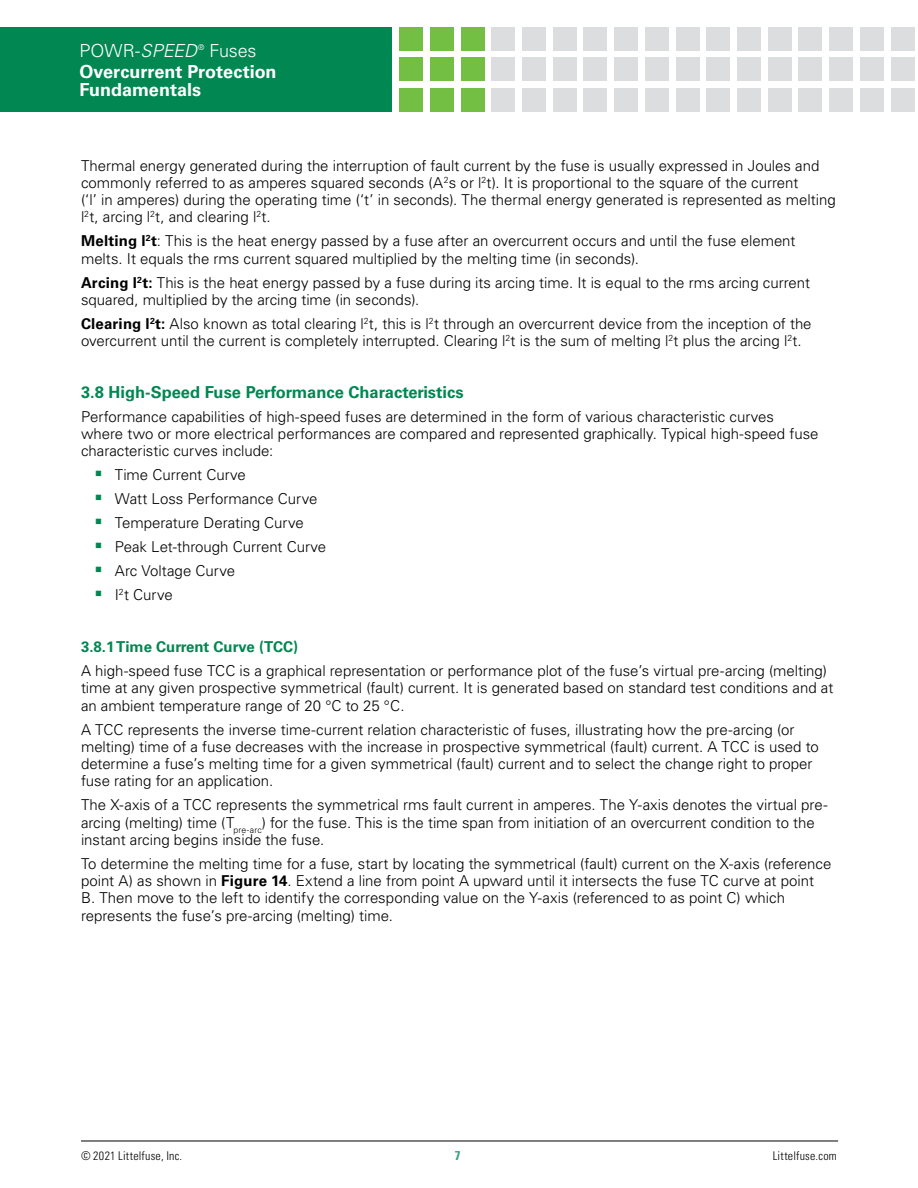
<style>
.page{position:relative;width:918px;height:1188px;background:#fff}
.page>*{position:absolute;margin:0;border:0;box-sizing:border-box;transform-origin:0 0}
.t1{font:700 18px/18px "Univers LT Std";color:#fff}
.t2{font:300 18px "Univers LT Std";letter-spacing:-.01em;color:#fff}
.Body_text{font:700 16.5px "Univers LT Std";color:#008752}
.Bullets_1{font:300 15px/17.2px "Univers LT Std";color:#000}
.Bulletted_list{font:300 15px/17.2px "Univers LT Std";color:#000}
.Body_text-2{font:300 15px/17.2px "Univers LT Std";color:#000}
.Body_text-3{font:700 15px "Univers LT Std";color:#008752}
.t3{font:700 condensed 12.75px "Univers LT Std";color:#35a17a}
.t4{font:300 condensed 12px "Univers LT Std";letter-spacing:.02em;color:#000}
.t5{font:300 7.8px "Univers LT Std";color:#fff}
.s1{font-style:italic}
.s2{font-weight:700}
.s3{color:#008752}
</style>
<div class="page">
<hr style="left:81px;top:1141px;width:757px;height:1px;background:#000">
<div style="left:0;top:27px;width:392px;height:85px;background:#008752"></div>
<div style="left:399px;top:27px;width:24px;height:23px;background:#72bf44"></div>
<div style="left:399px;top:58px;width:24px;height:23px;background:#72bf44"></div>
<div style="left:399px;top:88px;width:24px;height:24px;background:#72bf44"></div>
<div style="left:430px;top:27px;width:24px;height:23px;background:#72bf44"></div>
<div style="left:430px;top:58px;width:24px;height:23px;background:#72bf44"></div>
<div style="left:430px;top:88px;width:24px;height:24px;background:#72bf44"></div>
<div style="left:461px;top:27px;width:23px;height:23px;background:#72bf44"></div>
<div style="left:461px;top:58px;width:23px;height:23px;background:#72bf44"></div>
<div style="left:461px;top:88px;width:23px;height:24px;background:#72bf44"></div>
<div style="left:491px;top:27px;width:24px;height:23px;background:#dcddde"></div>
<div style="left:491px;top:58px;width:24px;height:23px;background:#dcddde"></div>
<div style="left:491px;top:88px;width:24px;height:24px;background:#dcddde"></div>
<div style="left:522px;top:27px;width:24px;height:23px;background:#dcddde"></div>
<div style="left:522px;top:58px;width:24px;height:23px;background:#dcddde"></div>
<div style="left:522px;top:88px;width:24px;height:24px;background:#dcddde"></div>
<div style="left:553px;top:27px;width:23px;height:23px;background:#dcddde"></div>
<div style="left:553px;top:58px;width:23px;height:23px;background:#dcddde"></div>
<div style="left:553px;top:88px;width:23px;height:24px;background:#dcddde"></div>
<div style="left:584px;top:27px;width:23px;height:23px;background:#dcddde"></div>
<div style="left:584px;top:58px;width:23px;height:23px;background:#dcddde"></div>
<div style="left:584px;top:88px;width:23px;height:24px;background:#dcddde"></div>
<div style="left:614px;top:27px;width:24px;height:23px;background:#dcddde"></div>
<div style="left:614px;top:58px;width:24px;height:23px;background:#dcddde"></div>
<div style="left:614px;top:88px;width:24px;height:24px;background:#dcddde"></div>
<div style="left:645px;top:27px;width:24px;height:23px;background:#dcddde"></div>
<div style="left:645px;top:58px;width:24px;height:23px;background:#dcddde"></div>
<div style="left:645px;top:88px;width:24px;height:24px;background:#dcddde"></div>
<div style="left:676px;top:27px;width:23px;height:23px;background:#dcddde"></div>
<div style="left:676px;top:58px;width:23px;height:23px;background:#dcddde"></div>
<div style="left:676px;top:88px;width:23px;height:24px;background:#dcddde"></div>
<div style="left:707px;top:27px;width:23px;height:23px;background:#dcddde"></div>
<div style="left:707px;top:58px;width:23px;height:23px;background:#dcddde"></div>
<div style="left:707px;top:88px;width:23px;height:24px;background:#dcddde"></div>
<div style="left:737px;top:27px;width:24px;height:23px;background:#dcddde"></div>
<div style="left:737px;top:58px;width:24px;height:23px;background:#dcddde"></div>
<div style="left:737px;top:88px;width:24px;height:24px;background:#dcddde"></div>
<div style="left:768px;top:27px;width:23px;height:23px;background:#dcddde"></div>
<div style="left:768px;top:58px;width:23px;height:23px;background:#dcddde"></div>
<div style="left:768px;top:88px;width:23px;height:24px;background:#dcddde"></div>
<div style="left:799px;top:27px;width:23px;height:23px;background:#dcddde"></div>
<div style="left:799px;top:58px;width:23px;height:23px;background:#dcddde"></div>
<div style="left:799px;top:88px;width:23px;height:24px;background:#dcddde"></div>
<div style="left:860px;top:27px;width:24px;height:23px;background:#dcddde"></div>
<div style="left:860px;top:58px;width:24px;height:23px;background:#dcddde"></div>
<div style="left:860px;top:88px;width:24px;height:24px;background:#dcddde"></div>
<div style="left:829px;top:27px;width:24px;height:23px;background:#dcddde"></div>
<div style="left:829px;top:58px;width:24px;height:23px;background:#dcddde"></div>
<div style="left:829px;top:88px;width:24px;height:24px;background:#dcddde"></div>
<div style="left:891px;top:27px;width:23px;height:23px;background:#dcddde"></div>
<div style="left:891px;top:58px;width:23px;height:23px;background:#dcddde"></div>
<div style="left:891px;top:88px;width:23px;height:24px;background:#dcddde"></div>
<p class="t2" style="left:79px;top:39px;width:119px">POWR-<span class="s1">SPEED</span></p>
<p class="t5" style="left:198px;top:42px;width:8px">®</p>
<p class="t2" style="left:209px;top:39px;width:49px">Fuses</p>
<p class="t1" style="left:79px;top:63px;width:199px">Overcurrent Protection<br>Fundamentals</p>
<p class="Bulletted_list" style="left:81px;top:157px;width:756px">Thermal energy generated during the interruption of fault current by the fuse is usually expressed in Joules and commonly referred to as amperes squared seconds (A<sup>2</sup>s or l<sup>2</sup>t). It is proportional to the square of the current<br>(‘l’ in amperes) during the operating time (‘t’ in seconds). The thermal energy generated is represented as melting l<sup>2</sup>t, arcing l<sup>2</sup>t, and clearing l<sup>2</sup>t.</p>
<p class="Body_text-2" style="left:81px;top:233px;width:716px"><span class="s2">Melting l</span><sup>2</sup><span class="s2">t</span>: This is the heat energy passed by a fuse after an overcurrent occurs and until the fuse element melts. It equals the rms current squared multiplied by the melting time (in seconds).</p>
<p class="Body_text-2" style="left:81px;top:274px;width:731px"><span class="s2">Arcing l</span><sup>2</sup><span class="s2">t:</span> This is the heat energy passed by a fuse during its arcing time. It is equal to the rms arcing current squared, multiplied by the arcing time (in seconds).</p>
<p class="Body_text-2" style="left:81px;top:315px;width:732px"><span class="s2">Clearing l</span><sup>2</sup><span class="s2">t:</span> Also known as total clearing l<sup>2</sup>t, this is l<sup>2</sup>t through an overcurrent device from the inception of the overcurrent until the current is completely interrupted. Clearing l<sup>2</sup>t is the sum of melting l<sup>2</sup>t plus the arcing l<sup>2</sup>t.</p>
<p class="Body_text" style="left:81px;top:382px;width:384px">3.8 High-Speed Fuse Performance Characteristics</p>
<p class="Bulletted_list" style="left:81px;top:408px;width:739px">Performance capabilities of high-speed fuses are determined in the form of various characteristic curves where two or more electrical performances are compared and represented graphically. Typical high-speed fuse characteristic curves include:</p>
<p class="Bulletted_list" style="left:94px;top:467px;width:153px"><span class="s3">▪</span> Time Current Curve</p>
<p class="Bulletted_list" style="left:94px;top:491px;width:224px"><span class="s3">▪</span> Watt Loss Performance Curve</p>
<p class="Bullets_1" style="left:94px;top:515px;width:211px"><span class="s3">▪</span> Temperature Derating Curve</p>
<p class="Bullets_1" style="left:94px;top:539px;width:233px"><span class="s3">▪</span> Peak Let-through Current Curve</p>
<p class="Bulletted_list" style="left:94px;top:563px;width:142px"><span class="s3">▪</span> Arc Voltage Curve</p>
<p class="Bullets_1" style="left:94px;top:587px;width:80px"><span class="s3">▪</span> I<sup>2</sup>t Curve</p>
<p class="Body_text-3" style="left:81px;top:638px;width:219px">3.8.1 Time Current Curve (TCC)</p>
<p class="Bullets_1" style="left:81px;top:662px;width:754px">A high-speed fuse TCC is a graphical representation or performance plot of the fuse’s virtual pre-arcing (melting) time at any given prospective symmetrical (fault) current. It is generated based on standard test conditions and at an ambient temperature range of 20 °C to 25 °C.</p>
<p class="Bullets_1" style="left:81px;top:721px;width:739px">A TCC represents the inverse time-current relation characteristic of fuses, illustrating how the pre-arcing (or melting) time of a fuse decreases with the increase in prospective symmetrical (fault) current. A TCC is used to determine a fuse’s melting time for a given symmetrical (fault) current and to select the change right to proper fuse rating for an application.</p>
<p class="Bullets_1" style="left:81px;top:797px;width:748px">The X-axis of a TCC represents the symmetrical rms fault current in amperes. The Y-axis denotes the virtual pre&shy;arcing (melting) time (T<sub>pre-arc</sub>) for the fuse. This is the time span from initiation of an overcurrent condition to the instant arcing begins inside the fuse.</p>
<p class="Bullets_1" style="left:81px;top:855px;width:752px">To determine the melting time for a fuse, start by locating the symmetrical (fault) current on the X-axis (reference point A) as shown in <span class="s2">Figure 14</span>. Extend a line from point A upward until it intersects the fuse TC curve at point B. Then move to the left to identify the corresponding value on the Y-axis (referenced to as point C) which represents the fuse’s pre-arcing (melting) time.</p>
<p class="t4" style="left:81px;top:1149px;width:103px">© 2021 Littelfuse, Inc.</p>
<p class="t3" style="left:455px;top:1147px;width:7px">7</p>
<p class="t4" style="left:773px;top:1149px;width:66px">Littelfuse.com</p>
</div>
